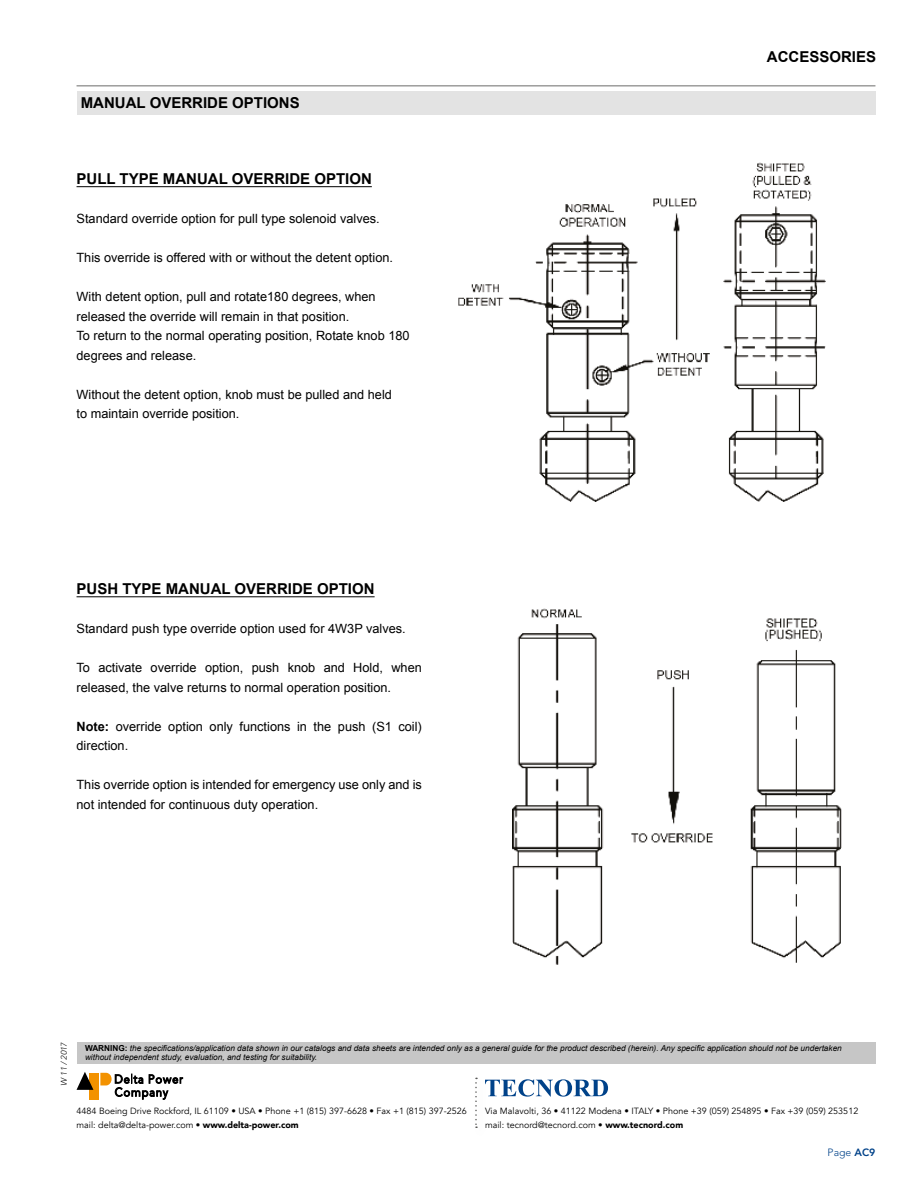
<style>
.page{position:relative;width:918px;height:1188px;background:#fff}
.page>*{position:absolute;margin:0;border:0;box-sizing:border-box;transform-origin:0 0}
.t1{font:700 15px "Arial";color:#000}
.t2{font:12.75px/19.5px "Arial";color:#000}
.t3{font:300 10.5px "Avenir LT Std";color:#004289}
.t4{font:9px/13.5px "Avenir";color:#000}
.t5{font:italic 8.25px/9.9px "Arial";color:#000}
.t6{font:italic 300 8.25px "Avenir LT Std";color:#000}
.s1{font-weight:700}
.s2{font-weight:700;font-style:normal}
.s3{font-weight:900}
.s4{font-weight:800}
</style>
<div class="page">
<svg style="left:490px;top:1079px;width:118px;height:18px"></svg>
<svg style="left:475px;top:1078px;width:2px;height:50px"></svg>
<div style="left:77px;top:1043px;width:798px;height:21px;background:#c6c6c6"></div>
<div style="left:89px;top:1073px;width:10px;height:26px;background:#f39200"></div>
<svg style="left:77px;top:1072px;width:16px;height:18px"></svg>
<svg style="left:100px;top:1073px;width:84px;height:27px"></svg>
<div style="left:77px;top:91px;width:798px;height:23px;background:#e3e3e3"></div>
<hr style="left:77px;top:85px;width:798px;height:2px;background:#9d9d9c">
<hr style="left:77px;top:186px;width:295px;height:1px;background:#000">
<hr style="left:77px;top:596px;width:298px;height:1px;background:#000">
<img style="left:458px;top:162px;width:367px;height:340px">
<img style="left:512px;top:608px;width:329px;height:357px">
<p class="t1" style="left:81px;top:93px;width:220px">MANUAL OVERRIDE OPTIONS</p>
<p class="t1" style="left:77px;top:169px;width:297px">PULL TYPE MANUAL OVERRIDE OPTION</p>
<p class="t2" style="left:77px;top:209px;width:305px">Standard override option for pull type solenoid valves.</p>
<p class="t2" style="left:77px;top:248px;width:318px">This override is offered with or without the detent option.</p>
<p class="t2" style="left:77px;top:287px;width:335px">With detent option, pull and rotate180 degrees, when released the override will remain in that position.<br>To return to the normal operating position, Rotate knob 180 degrees and release.</p>
<p class="t2" style="left:77px;top:385px;width:317px">Without the detent option, knob must be pulled and held to maintain override position.</p>
<p class="t1" style="left:77px;top:579px;width:300px">PUSH TYPE MANUAL OVERRIDE OPTION</p>
<p class="t2" style="left:77px;top:619px;width:331px">Standard push type override option used for 4W3P valves.</p>
<p class="t2" style="left:77px;top:658px;width:347px">To activate override option, push knob and Hold, when released, the valve returns to normal operation position.</p>
<p class="t2" style="left:77px;top:717px;width:347px"><span class="s1">Note:</span> override option only functions in the push (S1 coil) direction.</p>
<p class="t2" style="left:77px;top:775px;width:347px">This override option is intended for emergency use only and is not intended for continuous duty operation.</p>
<p class="t1" style="left:767px;top:47px;width:111px">ACCESSORIES</p>
<p class="t6" style="left:59px;top:1086px;width:45px;rotate:-90deg">W 11 / 2017</p>
<p class="t5" style="left:85px;top:1043px;width:758px"><span class="s2">WARNING:</span> the specifications/application data shown in our catalogs and data sheets are intended only as a general guide for the product described (herein). Any specific application should not be undertaken without independent study, evaluation, and testing for suitability.</p>
<p class="t4" style="left:77px;top:1104px;width:392px">4484 Boeing Drive Rockford, IL 61109 • USA • Phone +1 (815) 397-6628 • Fax +1 (815) 397-2526 mail: delta@delta-power.com • <span class="s3">www.delta-power.com</span></p>
<p class="t4" style="left:485px;top:1104px;width:375px">Via Malavolti, 36 • 41122 Modena • ITALY • Phone +39 (059) 254895 • Fax +39 (059) 253512 mail: tecnord@tecnord.com • <span class="s3">www.tecnord.com</span></p>
<p class="t3" style="left:828px;top:1146px;width:49px">Page <span class="s4">AC9</span></p>
</div>
